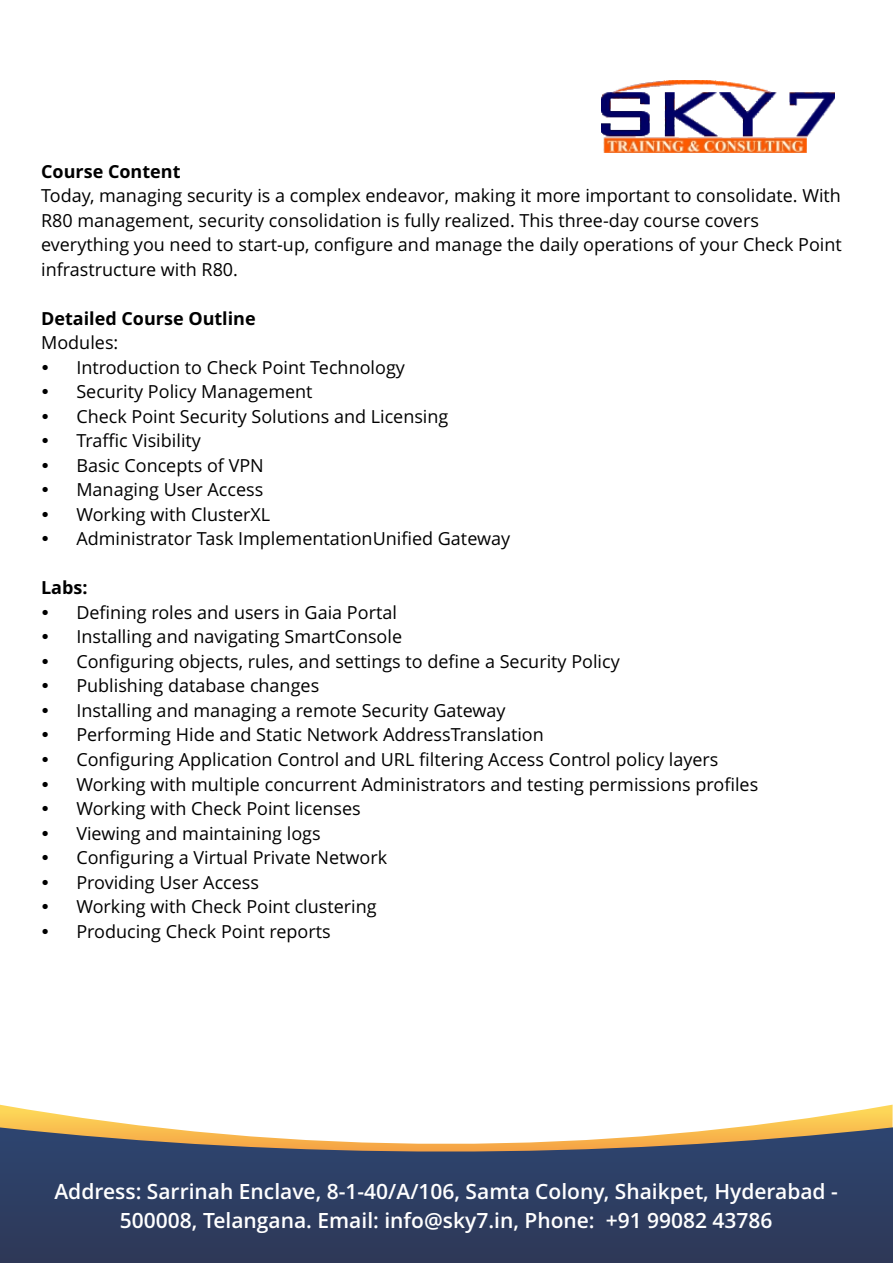
<style>
.page{position:relative;width:893px;height:1263px;background:#fff}
.page>*{position:absolute;margin:0;border:0;box-sizing:border-box;transform-origin:0 0}
.t1{font:600 21px/28.7px "Open Sans";color:#fff;text-align:center}
.t2{font:18px/24.5px "Open Sans";color:#000}
.t3{font:700 18px "Open Sans";color:#000}
</style>
<div class="page">
<svg style="left:0;top:1105px;width:893px;height:22px"></svg>
<svg style="left:0;top:1127px;width:893px;height:136px;background:#464f68"></svg>
<img style="left:601px;top:80px;width:234px;height:72px">
<p class="t3" style="left:41px;top:164px;width:141px">Course Content</p>
<p class="t2" style="left:41px;top:185px;width:802px">Today, managing security is a complex endeavor, making it more important to consolidate. With R80 management, security consolidation is fully realized. This three-day course covers everything you need to start-up, configure and manage the daily operations of your Check Point infrastructure with R80.</p>
<p class="t3" style="left:41px;top:311px;width:216px">Detailed Course Outline</p>
<p class="t2" style="left:76px;top:332px;width:435px;text-indent:-35px">Modules:<br>Introduction to Check Point Technology<br>Security Policy Management<br>Check Point Security Solutions and Licensing<br>Traffic Visibility<br>Basic Concepts of VPN<br>Managing User Access<br>Working with ClusterXL<br>Administrator Task ImplementationUnified Gateway</p>
<p class="t3" style="left:41px;top:581px;width:48px">Labs:</p>
<p class="t2" style="left:76px;top:602px;width:683px">Defining roles and users in Gaia Portal<br>Installing and navigating SmartConsole<br>Configuring objects, rules, and settings to define a Security Policy<br>Publishing database changes<br>Installing and managing a remote Security Gateway<br>Performing Hide and Static Network AddressTranslation<br>Configuring Application Control and URL filtering Access Control policy layers Working with multiple concurrent Administrators and testing permissions profiles Working with Check Point licenses<br>Viewing and maintaining logs<br>Configuring a Virtual Private Network<br>Providing User Access<br>Working with Check Point clustering<br>Producing Check Point reports</p>
<p class="t1" style="left:54px;top:1179px;width:785px">Address: Sarrinah Enclave, 8-1-40/A/106, Samta Colony, Shaikpet, Hyderabad -<br>500008, Telangana. Email: info@sky7.in, Phone: +91 99082 43786</p>
</div>
